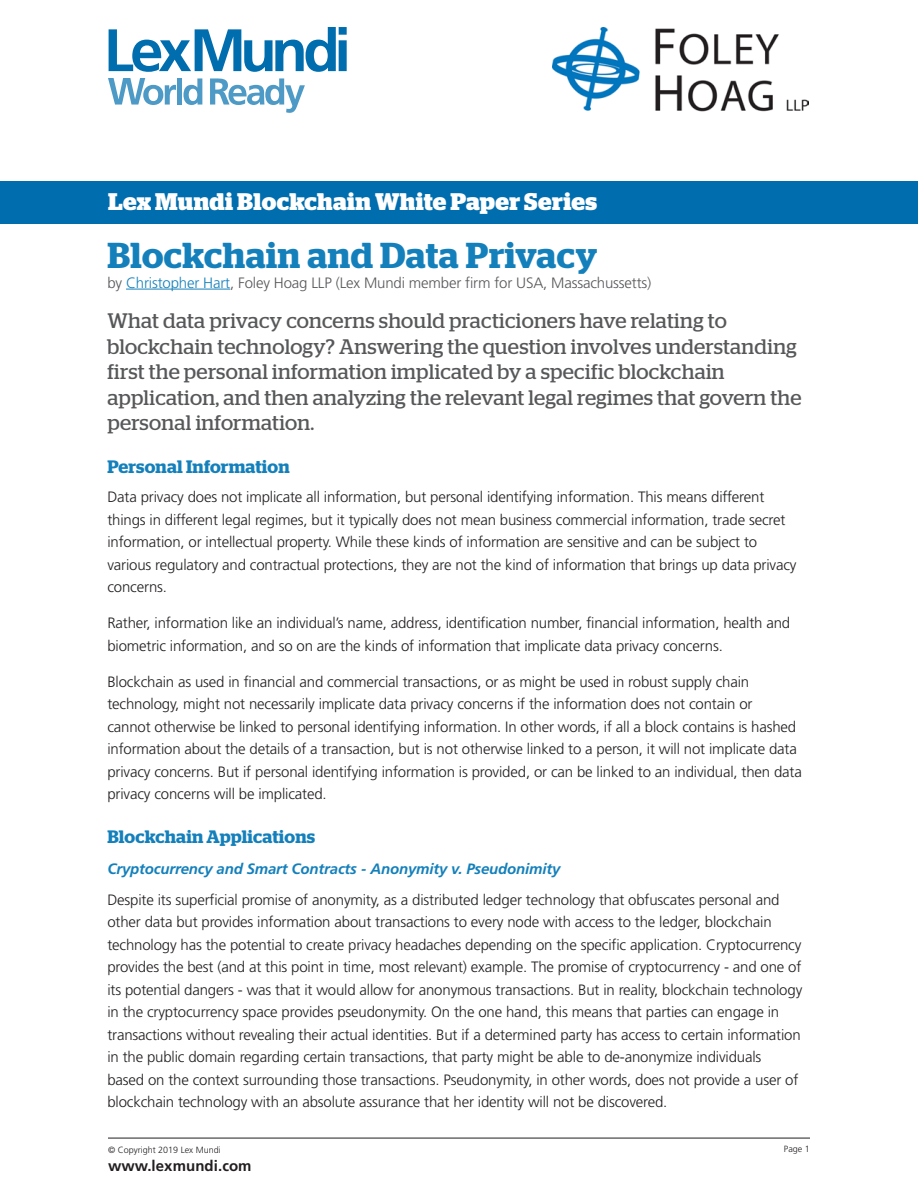
<style>
.page{position:relative;width:918px;height:1188px;background:#fff}
.page>*{position:absolute;margin:0;border:0;box-sizing:border-box;transform-origin:0 0}
.h1__19pt_Cond__403{font:600 36px "Stag";letter-spacing:.015em;color:#1480bb}
.t1{font:700 24px "Stag";letter-spacing:.015em;color:#fff}
.t2{font:21px/25.5px "Stag";letter-spacing:.01em;color:#57585a}
.Subhead{font:600 18px "Stag";letter-spacing:.005em;color:#1480bb}
.Subhead-2{font:300 15px/22.5px "Frutiger LT Std";letter-spacing:-.01em;color:#231f20}
.MAIN_TEXT{font:300 15px/22.5px "Frutiger LT Std";letter-spacing:-.01em;color:#231f20}
.Subhead-3{font:300 15px "Frutiger LT Std";letter-spacing:-.01em;color:#57585a}
.Subhead-4{font:italic 700 15px "Frutiger LT Std";letter-spacing:-.01em;color:#1480bb}
.t3{font:700 15px "Frutiger LT Std";letter-spacing:.005em;color:#231f20}
.t4{font:300 9px "Frutiger LT Std";color:#231f20}
.s1{color:#1480bb}
</style>
<div class="page">
<svg style="left:108px;top:78px;width:68px;height:27px"></svg>
<div style="left:177px;top:78px;width:5px;height:27px;background:#4d9ac6"></div>
<svg style="left:183px;top:78px;width:19px;height:27px"></svg>
<svg style="left:210px;top:78px;width:95px;height:35px"></svg>
<svg style="left:109px;top:27px;width:238px;height:45px"></svg>
<hr style="left:108px;top:1138px;width:702px;height:1px;background:#231f20">
<div style="left:0;top:181px;width:918px;height:43px;background:#006eae"></div>
<hr style="left:126px;top:289px;width:104px;height:1px;background:#1480bb">
<img style="left:552px;top:27px;width:257px;height:85px">
<h2 class="t1" style="left:108px;top:188px;width:491px">Lex Mundi Blockchain White Paper Series</h2>
<p class="h1__19pt_Cond__403" style="left:107px;top:234px;width:491px">Blockchain and Data Privacy</p>
<p class="Subhead-3" style="left:107px;top:274px;width:546px">by <span class="s1">Christopher Hart</span>, Foley Hoag LLP (Lex Mundi member firm for USA, Massachussetts)</p>
<p class="t2" style="left:107px;top:308px;width:696px">What data privacy concerns should practicioners have relating to blockchain technology? Answering the question involves understanding first the personal information implicated by a specific blockchain application, and then analyzing the relevant legal regimes that govern the personal information.</p>
<p class="Subhead" style="left:107px;top:456px;width:184px">Personal Information</p>
<p class="Subhead-2" style="left:107px;top:486px;width:691px">Data privacy does not implicate all information, but personal identifying information. This means different things in different legal regimes, but it typically does not mean business commercial information, trade secret information, or intellectual property. While these kinds of information are sensitive and can be subject to various regulatory and contractual protections, they are not the kind of information that brings up data privacy concerns.</p>
<p class="Subhead-2" style="left:107px;top:612px;width:684px">Rather, information like an individual’s name, address, identification number, financial information, health and biometric information, and so on are the kinds of information that implicate data privacy concerns.</p>
<p class="Subhead-2" style="left:107px;top:670px;width:696px">Blockchain as used in financial and commercial transactions, or as might be used in robust supply chain technology, might not necessarily implicate data privacy concerns if the information does not contain or<br>cannot otherwise be linked to personal identifying information. In other words, if all a block contains is hashed information about the details of a transaction, but is not otherwise linked to a person, it will not implicate data privacy concerns. But if personal identifying information is provided, or can be linked to an individual, then data privacy concerns will be implicated.</p>
<p class="Subhead" style="left:107px;top:826px;width:209px">Blockchain Applications</p>
<p class="Subhead-4" style="left:107px;top:860px;width:455px">Cryptocurrency and Smart Contracts - Anonymity v. Pseudonimity</p>
<p class="MAIN_TEXT" style="left:107px;top:889px;width:696px">Despite its superficial promise of anonymity, as a distributed ledger technology that obfuscates personal and other data but provides information about transactions to every node with access to the ledger, blockchain technology has the potential to create privacy headaches depending on the specific application. Cryptocurrency provides the best (and at this point in time, most relevant) example. The promise of cryptocurrency - and one of its potential dangers - was that it would allow for anonymous transactions. But in reality, blockchain technology in the cryptocurrency space provides pseudonymity. On the one hand, this means that parties can engage in transactions without revealing their actual identities. But if a determined party has access to certain information in the public domain regarding certain transactions, that party might be able to de-anonymize individuals<br>based on the context surrounding those transactions. Pseudonymity, in other words, does not provide a user of blockchain technology with an absolute assurance that her identity will not be discovered.</p>
<p class="t4" style="left:108px;top:1144px;width:114px">© Copyright 2019 Lex Mundi</p>
<p class="t4" style="left:784px;top:1144px;width:28px">Page 1</p>
<p class="t3" style="left:108px;top:1157px;width:145px">www.lexmundi.com</p>
</div>
